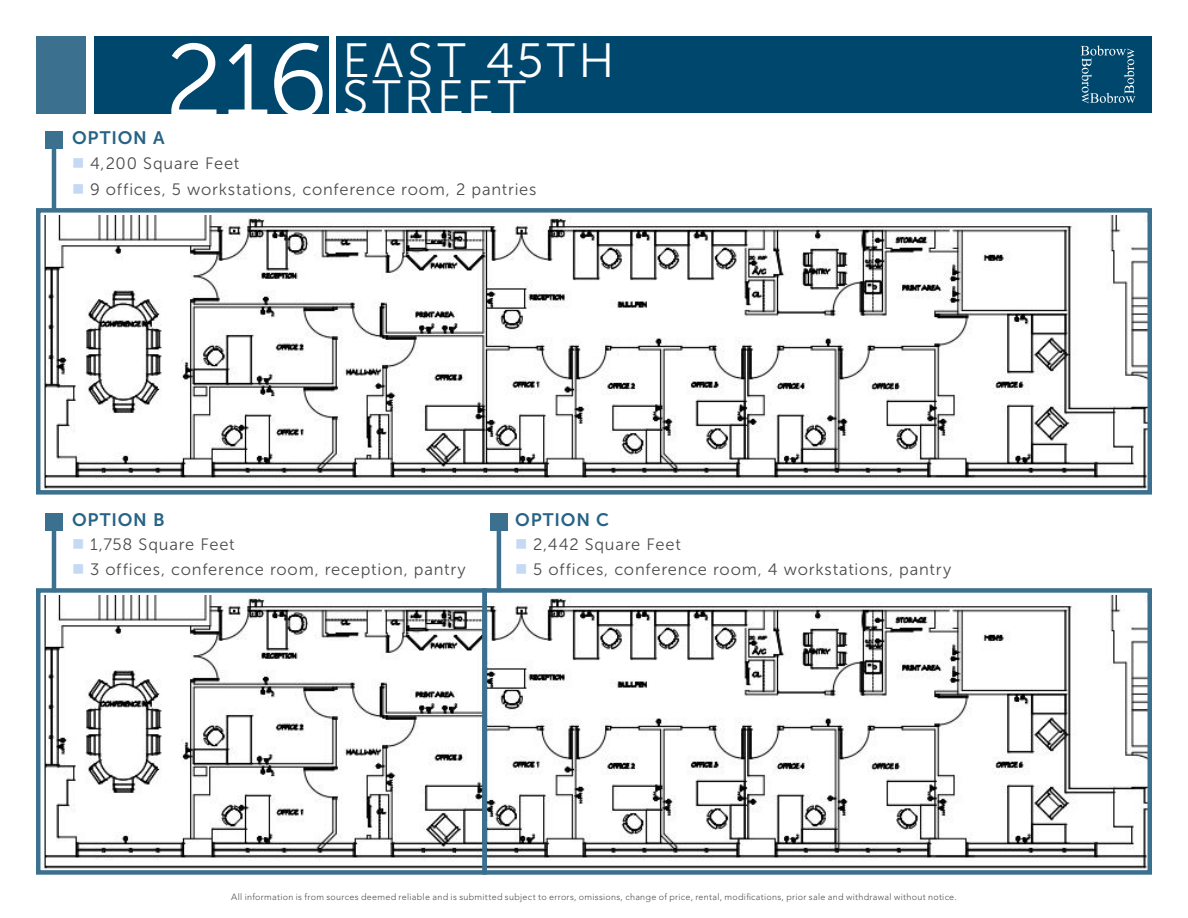
<style>
.page{position:relative;width:1188px;height:918px;background:#fff}
.page>*{position:absolute;margin:0;border:0;box-sizing:border-box;transform-origin:0 0}
.t1{font:48px/37.5px "Museo Sans 300";letter-spacing:.07em;color:#fff}
.Description_Tab_Caps{font:18px "Museo Sans 700";letter-spacing:.045em;color:#266384}
.t2{font:16.5px "Museo Sans 300";letter-spacing:.05em;color:#4d4d4f}
.t3{font:300 9px "Avenir LT Std";letter-spacing:.03em;color:#4d4d4f}
.s1{font-size:102px}
.s2{color:#c5d8f4}
</style>
<div class="page">
<div style="left:36px;top:36px;width:50px;height:78px;background:#3b718f"></div>
<div style="left:94px;top:36px;width:234px;height:78px;background:#00476e"></div>
<div style="left:337px;top:36px;width:815px;height:77px;background:#00476e"></div>
<svg style="left:1081px;top:45px;width:54px;height:58px"></svg>
<img style="left:41px;top:595px;width:1106px;height:274px">
<div style="left:36px;top:588px;width:451px;height:287px;border:4px solid #3b718f"></div>
<div style="left:482px;top:588px;width:670px;height:287px;border:4px solid #3b718f"></div>
<img style="left:41px;top:215px;width:1106px;height:274px">
<div style="left:36px;top:208px;width:1116px;height:287px;border:4px solid #3b718f"></div>
<hr style="left:52px;top:140px;width:4px;height:71px;background:#3b718f">
<div style="left:45px;top:131px;width:18px;height:18px;background:#3b718f"></div>
<hr style="left:52px;top:522px;width:4px;height:70px;background:#3b718f">
<div style="left:45px;top:513px;width:18px;height:18px;background:#3b718f"></div>
<hr style="left:497px;top:522px;width:4px;height:70px;background:#3b718f">
<div style="left:490px;top:513px;width:18px;height:18px;background:#3b718f"></div>
<h1 class="t1" style="left:343px;top:42px;width:273px;text-indent:-177px"><span class="s1">216</span> EAST 45TH<br>STREET</h1>
<p class="Description_Tab_Caps" style="left:72px;top:128px;width:94px">OPTION A</p>
<p class="t2" style="left:72px;top:154px;width:169px"><span class="s2">■</span> 4,200 Square Feet</p>
<p class="t2" style="left:72px;top:180px;width:466px"><span class="s2">■</span> 9 offices, 5 workstations, conference room, 2 pantries</p>
<p class="Description_Tab_Caps" style="left:72px;top:510px;width:94px">OPTION B</p>
<p class="t2" style="left:72px;top:536px;width:164px"><span class="s2">■</span> 1,758 Square Feet</p>
<p class="t2" style="left:72px;top:560px;width:395px"><span class="s2">■</span> 3 offices, conference room, reception, pantry</p>
<p class="Description_Tab_Caps" style="left:515px;top:510px;width:95px">OPTION C</p>
<p class="t2" style="left:515px;top:536px;width:167px"><span class="s2">■</span> 2,442 Square Feet</p>
<p class="t2" style="left:515px;top:560px;width:438px"><span class="s2">■</span> 5 offices, conference room, 4 workstations, pantry</p>
<p class="t3" style="left:231px;top:892px;width:727px">All information is from sources deemed reliable and is submitted subject to errors, omissions, change of price, rental, modifications, prior sale and withdrawal without notice.</p>
</div>
